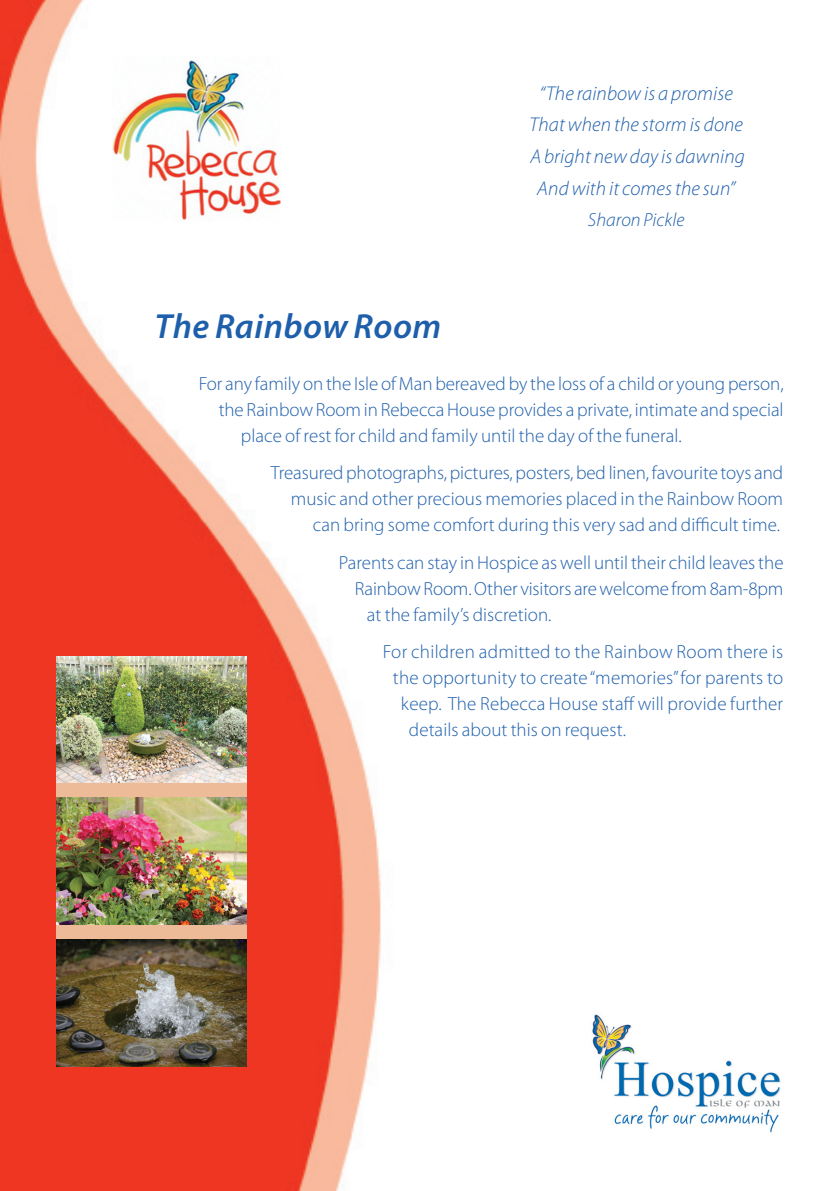
<style>
.page{position:relative;width:840px;height:1191px;background:#fff}
.page>*{position:absolute;margin:0;border:0;box-sizing:border-box;transform-origin:0 0}
.t1{font:italic 600 35px "Myriad Pro";letter-spacing:.015em;color:#1e5fab}
.Paragraph_Style_A5_l{font:italic 300 20px "Myriad Pro";letter-spacing:.005em;color:#1e5fab}
.Paragraph_Style_A5_l-2{font:300 19px/26px "Myriad Pro";letter-spacing:.005em;color:#1e5fab;text-align:right}
.Paragraph_Style_A5_l-3{font:italic 300 19px "Myriad Pro";letter-spacing:.005em;color:#1e5fab}
</style>
<div class="page">
<svg style="left:0;top:0;width:381px;height:1191px"></svg>
<img style="left:592px;top:1014px;width:189px;height:119px">
<img style="left:57px;top:656px;width:190px;height:126px">
<img style="left:57px;top:939px;width:190px;height:127px">
<img style="left:57px;top:797px;width:190px;height:127px">
<img style="left:71px;top:47px;width:224px;height:203px">
<p class="Paragraph_Style_A5_l" style="left:539px;top:81px;width:195px">“The rainbow is a promise</p>
<p class="Paragraph_Style_A5_l" style="left:529px;top:113px;width:215px">That when the storm is done</p>
<p class="Paragraph_Style_A5_l" style="left:530px;top:144px;width:216px">A bright new day is dawning</p>
<p class="Paragraph_Style_A5_l" style="left:537px;top:176px;width:199px">And with it comes the sun”</p>
<p class="Paragraph_Style_A5_l-3" style="left:587px;top:209px;width:98px">Sharon Pickle</p>
<p class="t1" style="left:154px;top:304px;width:288px">The Rainbow Room</p>
<p class="Paragraph_Style_A5_l-2" style="left:198px;top:370px;width:586px">For any family on the Isle of Man bereaved by the loss of a child or young person,</p>
<p class="Paragraph_Style_A5_l-2" style="left:218px;top:396px;width:566px">the Rainbow Room in Rebecca House provides a private, intimate and special</p>
<p class="Paragraph_Style_A5_l-2" style="left:240px;top:422px;width:442px">place of rest for child and family until the day of the funeral.</p>
<p class="Paragraph_Style_A5_l-2" style="left:270px;top:460px;width:513px">Treasured photographs, pictures, posters, bed linen, favourite toys and music and other precious memories placed in the Rainbow Room can bring some comfort during this very sad and difficult time.</p>
<p class="Paragraph_Style_A5_l-2" style="left:338px;top:549px;width:446px">Parents can stay in Hospice as well until their child leaves the</p>
<p class="Paragraph_Style_A5_l-2" style="left:354px;top:575px;width:430px">Rainbow Room. Other visitors are welcome from 8am-8pm</p>
<p class="Paragraph_Style_A5_l-2" style="left:366px;top:601px;width:186px">at the family’s discretion.</p>
<p class="Paragraph_Style_A5_l-2" style="left:382px;top:638px;width:401px">For children admitted to the Rainbow Room there is</p>
<p class="Paragraph_Style_A5_l-2" style="left:392px;top:664px;width:391px">the opportunity to create “memories” for parents to</p>
<p class="Paragraph_Style_A5_l-2" style="left:400px;top:690px;width:383px">keep. The Rebecca House staff will provide further</p>
<p class="Paragraph_Style_A5_l-2" style="left:408px;top:716px;width:218px">details about this on request.</p>
</div>
